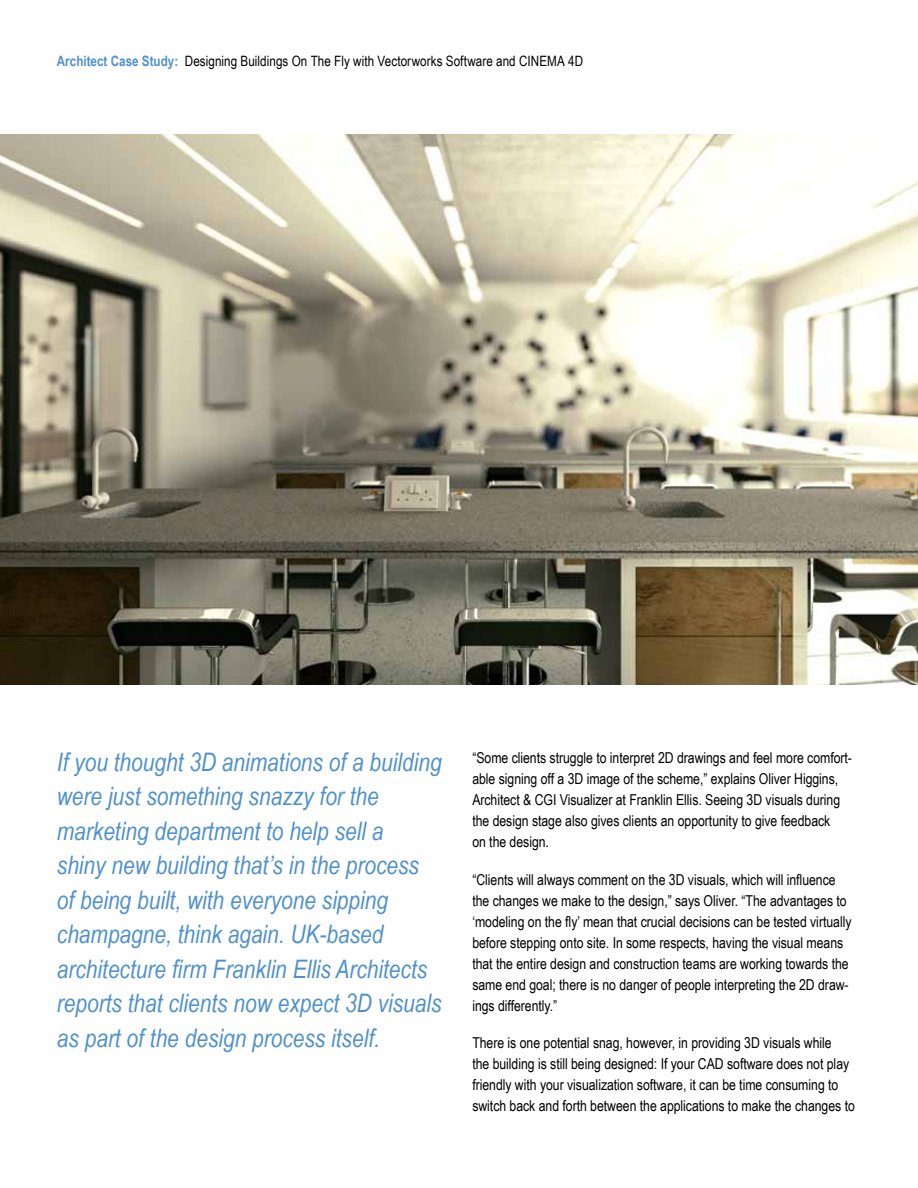
<style>
.page{position:relative;width:918px;height:1188px;background:#fff}
.page>*{position:absolute;margin:0;border:0;box-sizing:border-box;transform-origin:0 0}
.t1{font:italic 25.5px/34.5px "Arial Narrow";color:#5091cd}
.t2{font:15px/21px "Arial Narrow";letter-spacing:-.005em;color:#000}
.t3{font:14.25px "Arial Narrow";letter-spacing:.005em;color:#000}
.s1{font-weight:700;color:#5091cd}
</style>
<div class="page">
<img style="left:0;top:134px;width:918px;height:550px">
<p class="t3" style="left:57px;top:50px;width:528px"><span class="s1">Architect Case Study:</span> Designing Buildings On The Fly with Vectorworks Software and CINEMA 4D</p>
<p class="t1" style="left:57px;top:744px;width:386px">If you thought 3D animations of a building were just something snazzy for the marketing department to help sell a<br>shiny new building that’s in the process of being built, with everyone sipping champagne, think again. UK-based architecture firm Franklin Ellis Architects reports that clients now expect 3D visuals as part of the design process itself.</p>
<p class="t2" style="left:472px;top:747px;width:381px">“Some clients struggle to interpret 2D drawings and feel more comfort&shy;able signing off a 3D image of the scheme,” explains Oliver Higgins, Architect &amp; CGI Visualizer at Franklin Ellis. Seeing 3D visuals during the design stage also gives clients an opportunity to give feedback<br>on the design.</p>
<p class="t2" style="left:472px;top:868px;width:381px">“Clients will always comment on the 3D visuals, which will influence the changes we make to the design,” says Oliver. “The advantages to ‘modeling on the fly’ mean that crucial decisions can be tested virtually before stepping onto site. In some respects, having the visual means that the entire design and construction teams are working towards the same end goal; there is no danger of people interpreting the 2D draw&shy;ings differently.”</p>
<p class="t2" style="left:472px;top:1031px;width:384px">There is one potential snag, however, in providing 3D visuals while<br>the building is still being designed: If your CAD software does not play friendly with your visualization software, it can be time consuming to switch back and forth between the applications to make the changes to</p>
</div>
